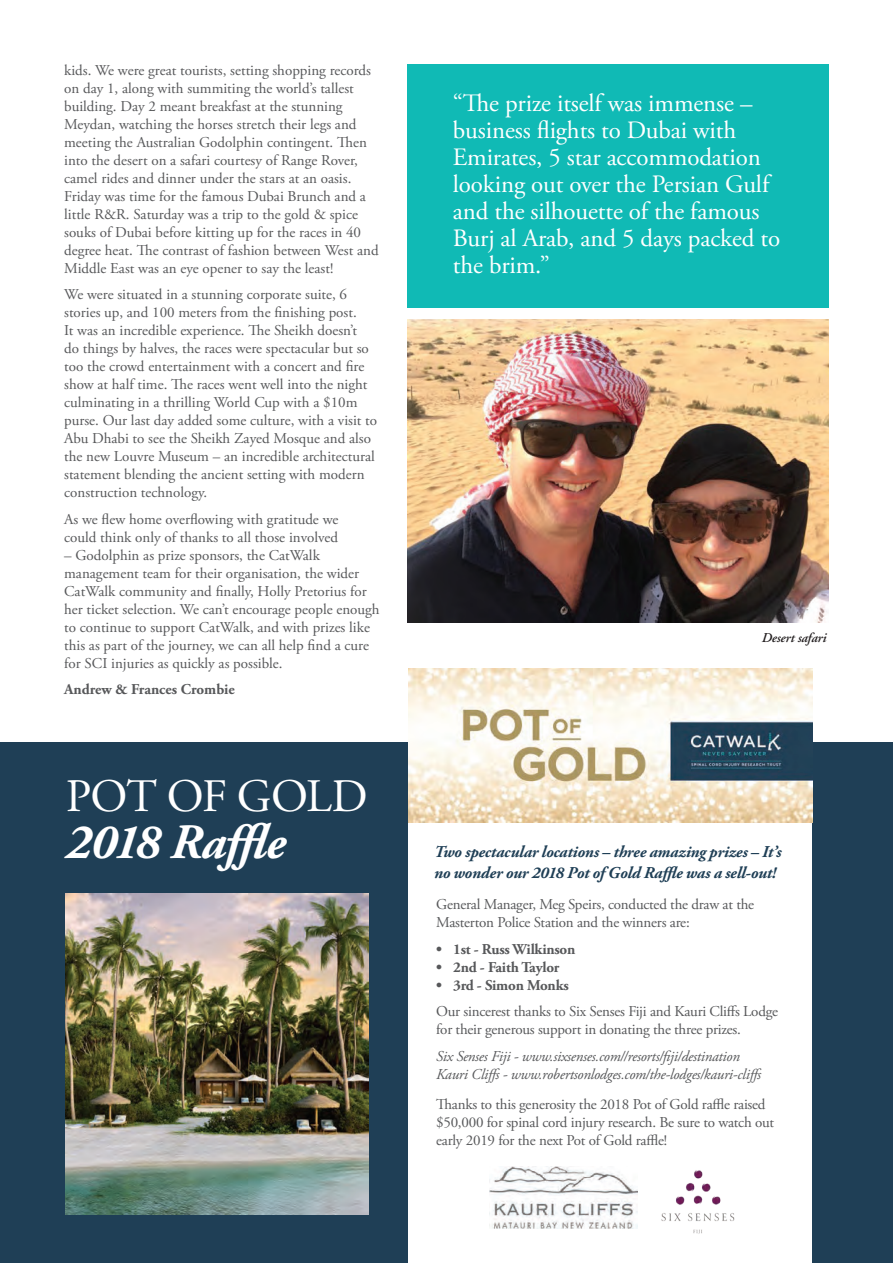
<style>
.page{position:relative;width:893px;height:1263px;background:#fff}
.page>*{position:absolute;margin:0;border:0;box-sizing:border-box;transform-origin:0 0}
.body_para{font:italic 700 49.5px "Adobe Garamond Pro";letter-spacing:-.02em;color:#fff}
.body_para-2{font:46.5px "Adobe Garamond Pro";letter-spacing:-.02em;color:#fff}
.t1{font:24.9px/27px "Adobe Garamond Pro";letter-spacing:-.005em;color:#fff}
.body_para-3{font:italic 700 16.5px/21px "Adobe Garamond Pro";letter-spacing:-.01em;color:#1f3f56}
.Body{font:15px/18px "Adobe Garamond Pro";color:#57585a}
.t2{font:italic 15px "Adobe Garamond Pro";letter-spacing:-.015em;color:#57585a}
.Body-2{font:700 15px "Adobe Garamond Pro";letter-spacing:-.015em;color:#57585a}
.t3{font:italic 600 13.5px "Adobe Garamond";letter-spacing:-.01em;color:#231f20}
</style>
<div class="page">
<div style="left:0;top:743px;width:893px;height:520px;background:#1f3f56"></div>
<div style="left:409px;top:742px;width:403px;height:521px;background:#fff"></div>
<div style="left:408px;top:64px;width:421px;height:243px;background:#10bab5"></div>
<img style="left:408px;top:320px;width:420px;height:302px">
<img style="left:66px;top:894px;width:302px;height:320px">
<img style="left:661px;top:1170px;width:74px;height:64px">
<img style="left:489px;top:1166px;width:149px;height:62px">
<img style="left:409px;top:669px;width:403px;height:153px">
<p class="Body" style="left:64px;top:61px;width:316px">kids. We were great tourists, setting shopping records on day 1, along with summiting the world’s tallest building. Day 2 meant breakfast at the stunning Meydan, watching the horses stretch their legs and meeting the Australian Godolphin contingent. Then into the desert on a safari courtesy of Range Rover, camel rides and dinner under the stars at an oasis.<br>Friday was time for the famous Dubai Brunch and a little R&amp;R. Saturday was a trip to the gold &amp; spice souks of Dubai before kitting up for the races in 40 degree heat. The contrast of fashion between West and Middle East was an eye opener to say the least!</p>
<p class="Body" style="left:64px;top:286px;width:314px">We were situated in a stunning corporate suite, 6 stories up, and 100 meters from the finishing post.<br>It was an incredible experience. The Sheikh doesn’t<br>do things by halves, the races were spectacular but so too the crowd entertainment with a concert and fire show at half time. The races went well into the night culminating in a thrilling World Cup with a $10m purse. Our last day added some culture, with a visit to Abu Dhabi to see the Sheikh Zayed Mosque and also the new Louvre Museum – an incredible architectural statement blending the ancient setting with modern construction technology.</p>
<p class="Body" style="left:64px;top:510px;width:276px">As we flew home overflowing with gratitude we could think only of thanks to all those involved</p>
<p class="Body" style="left:64px;top:546px;width:317px">– Godolphin as prize sponsors, the CatWalk management team for their organisation, the wider CatWalk community and finally, Holly Pretorius for her ticket selection. We can’t encourage people enough to continue to support CatWalk, and with prizes like this as part of the journey, we can all help find a cure for SCI injuries as quickly as possible.</p>
<p class="Body-2" style="left:64px;top:681px;width:172px">Andrew &amp; Frances Crombie</p>
<p class="body_para-2" style="left:66px;top:769px;width:303px">POT OF GOLD</p>
<p class="body_para" style="left:66px;top:814px;width:222px">2018 Raffle</p>
<p class="t1" style="left:453px;top:91px;width:329px">“The prize itself was immense – business flights to Dubai with<br>Emirates, 5 star accommodation looking out over the Persian Gulf and the silhouette of the famous<br>Burj al Arab, and 5 days packed to the brim.”</p>
<p class="t3" style="left:762px;top:631px;width:66px">Desert safari</p>
<p class="body_para-3" style="left:434px;top:842px;width:349px">Two spectacular locations – three amazing prizes – It’s no wonder our 2018 Pot of Gold Raffle was a sell-out!</p>
<p class="Body" style="left:436px;top:896px;width:319px">General Manager, Meg Speirs, conducted the draw at the<br>Masterton Police Station and the winners are:</p>
<p class="Body-2" style="left:436px;top:940px;width:141px">• 1st - Russ Wilkinson</p>
<p class="Body-2" style="left:436px;top:958px;width:125px">• 2nd - Faith Taylor</p>
<p class="Body-2" style="left:436px;top:976px;width:134px">• 3rd - Simon Monks</p>
<p class="Body" style="left:436px;top:1003px;width:343px">Our sincerest thanks to Six Senses Fiji and Kauri Cliffs Lodge for their generous support in donating the three prizes.</p>
<p class="t2" style="left:436px;top:1047px;width:305px">Six Senses Fiji - www.sixsenses.com//resorts/fiji/destination</p>
<p class="t2" style="left:436px;top:1065px;width:329px">Kauri Cliffs - www.robertsonlodges.com/the-lodges/kauri-cliffs</p>
<p class="Body" style="left:436px;top:1096px;width:339px">Thanks to this generosity the 2018 Pot of Gold raffle raised $50,000 for spinal cord injury research. Be sure to watch out early 2019 for the next Pot of Gold raffle!</p>
</div>
